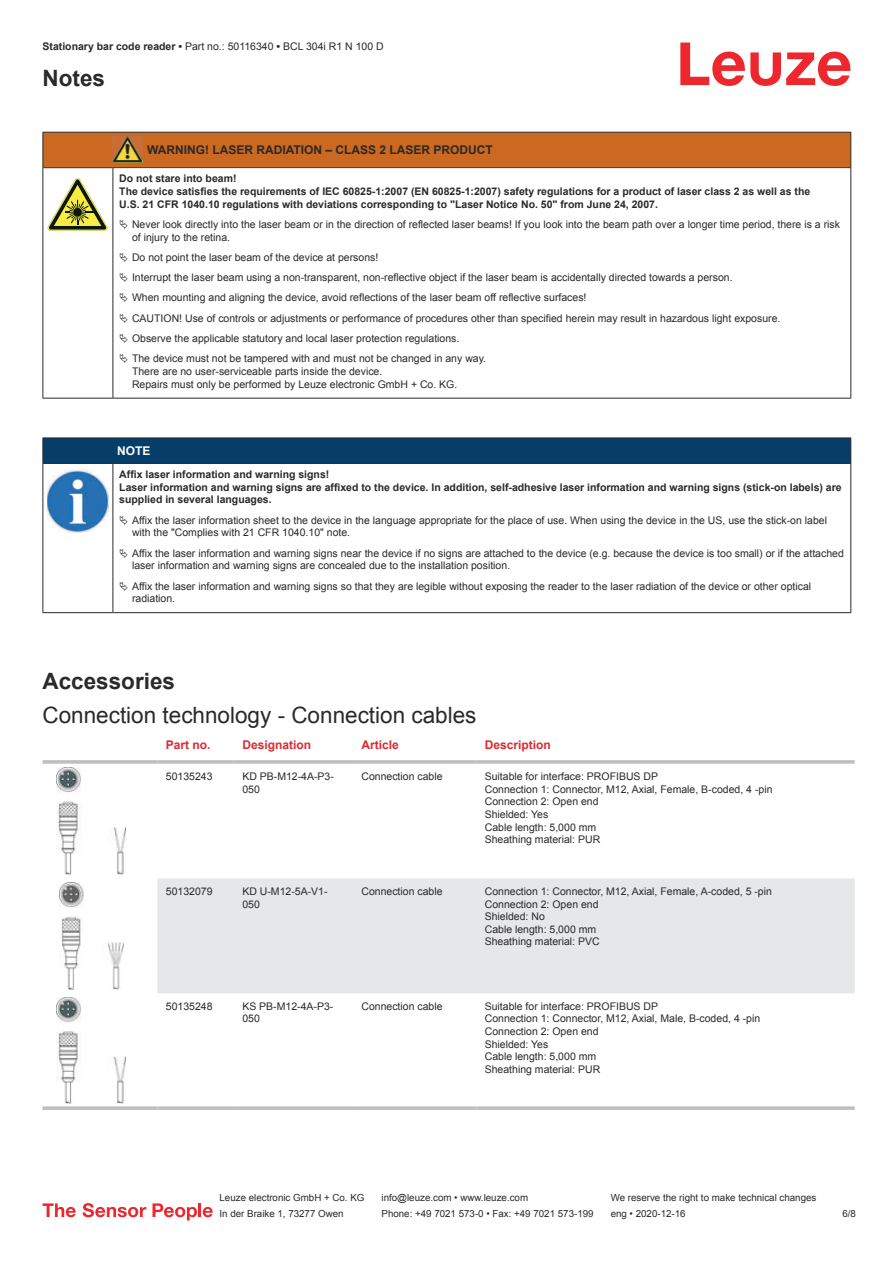
<style>
.page{position:relative;width:893px;height:1263px;background:#fff}
.page>*{position:absolute;margin:0;border:0;box-sizing:border-box;transform-origin:0 0}
.t1{font:22.5px "Arial";color:#2b292a}
.t2{font:700 22.5px "Arial";color:#2b292a}
.t3{font:700 12px "Arial";color:#2b292a}
.t4{font:700 12px "Arial";color:#db2a30}
.t5{font:700 12px "Arial";color:#fff}
.t6{font:10.5px/12.6px "Arial";color:#2b292a}
.t7{font:700 10.5px/12.6px "Arial";color:#2b292a}
.t8{font:9.75px "Arial";color:#2b292a}
.s1{font-weight:700}
</style>
<div class="page">
<svg style="left:680px;top:43px;width:170px;height:43px"></svg>
<div style="left:157px;top:878px;width:698px;height:115px;background:#e6e7e9"></div>
<svg style="left:43px;top:760px;width:114px;height:4px"></svg>
<hr style="left:157px;top:760px;width:77px;height:4px;background:#c6c8c9">
<svg style="left:234px;top:760px;width:119px;height:4px"></svg>
<svg style="left:353px;top:760px;width:123px;height:4px"></svg>
<hr style="left:476px;top:760px;width:379px;height:4px;background:#c6c8c9">
<svg style="left:43px;top:1106px;width:114px;height:4px"></svg>
<svg style="left:157px;top:1106px;width:77px;height:4px"></svg>
<svg style="left:234px;top:1106px;width:119px;height:4px"></svg>
<svg style="left:353px;top:1106px;width:123px;height:4px"></svg>
<svg style="left:476px;top:1106px;width:379px;height:4px;background:#c3c5c7"></svg>
<img style="left:57px;top:768px;width:69px;height:106px">
<img style="left:59px;top:883px;width:65px;height:106px">
<img style="left:57px;top:997px;width:69px;height:107px">
<svg style="left:43px;top:1203px;width:33px;height:14px"></svg>
<svg style="left:83px;top:1203px;width:63px;height:14px"></svg>
<svg style="left:153px;top:1203px;width:44px;height:17px"></svg>
<hr style="left:198px;top:1203px;width:3px;height:14px;background:#ed272d">
<svg style="left:203px;top:1207px;width:10px;height:10px"></svg>
<div style="left:44px;top:133px;width:806px;height:34px;background:#ca691f"></div>
<svg style="left:44px;top:168px;width:806px;height:230px"></svg>
<hr style="left:43px;top:132px;width:70px;height:1px;background:#2b292a">
<hr style="left:43px;top:133px;width:1px;height:34px;background:#2b292a">
<hr style="left:43px;top:167px;width:70px;height:1px;background:#2b292a">
<hr style="left:113px;top:132px;width:30px;height:1px;background:#2b292a">
<hr style="left:113px;top:167px;width:30px;height:1px;background:#2b292a">
<hr style="left:143px;top:132px;width:708px;height:1px;background:#2b292a">
<hr style="left:850px;top:133px;width:1px;height:34px;background:#2b292a">
<hr style="left:143px;top:167px;width:708px;height:1px;background:#2b292a">
<hr style="left:43px;top:168px;width:1px;height:226px;background:#2b292a">
<hr style="left:113px;top:168px;width:1px;height:226px;background:#2b292a">
<hr style="left:850px;top:168px;width:1px;height:226px;background:#2b292a">
<hr style="left:43px;top:398px;width:70px;height:1px;background:#2b292a">
<hr style="left:113px;top:398px;width:30px;height:1px;background:#2b292a">
<hr style="left:143px;top:398px;width:708px;height:1px;background:#2b292a">
<img style="left:113px;top:136px;width:30px;height:27px">
<svg style="left:47px;top:178px;width:60px;height:53px"></svg>
<svg style="left:115px;top:169px;width:734px;height:225px"></svg>
<hr style="left:43px;top:463px;width:70px;height:1px;background:#2b292a">
<div style="left:43px;top:438px;width:808px;height:25px;background:#063d69"></div>
<hr style="left:113px;top:463px;width:738px;height:1px;background:#2b292a">
<hr style="left:43px;top:464px;width:1px;height:144px;background:#2b292a">
<hr style="left:113px;top:464px;width:1px;height:144px;background:#2b292a">
<hr style="left:850px;top:464px;width:1px;height:144px;background:#2b292a">
<hr style="left:43px;top:612px;width:70px;height:1px;background:#2b292a">
<hr style="left:113px;top:612px;width:738px;height:1px;background:#2b292a">
<img style="left:47px;top:470px;width:61px;height:63px">
<svg style="left:120px;top:220px;width:8px;height:9px"></svg>
<svg style="left:120px;top:252px;width:8px;height:10px"></svg>
<svg style="left:120px;top:273px;width:8px;height:9px"></svg>
<svg style="left:120px;top:293px;width:8px;height:9px"></svg>
<svg style="left:120px;top:313px;width:8px;height:10px"></svg>
<svg style="left:120px;top:334px;width:8px;height:9px"></svg>
<svg style="left:120px;top:354px;width:8px;height:9px"></svg>
<p class="t6" style="left:43px;top:41px;width:343px"><span class="s1">Stationary bar code reader •</span> Part no.: 50116340 <span class="s1">•</span> BCL 304i R1 N 100 D</p>
<h1 class="t2" style="left:43px;top:70px;width:64px">Notes</h1>
<p class="t3" style="left:147px;top:145px;width:347px">WARNING! LASER RADIATION – CLASS 2 LASER PRODUCT</p>
<p class="t7" style="left:119px;top:173px;width:692px">Do not stare into beam!<br>The device satisfies the requirements of IEC 60825-1:2007 (EN 60825-1:2007) safety regulations for a product of laser class 2 as well as the<br>U.S. 21 CFR 1040.10 regulations with deviations corresponding to "Laser Notice No. 50" from June 24, 2007.</p>
<p class="t6" style="left:132px;top:219px;width:709px">Never look directly into the laser beam or in the direction of reflected laser beams! If you look into the beam path over a longer time period, there is a risk of injury to the retina.</p>
<p class="t6" style="left:132px;top:248px;width:650px;line-height:20.2px">Do not point the laser beam of the device at persons!<br>Interrupt the laser beam using a non-transparent, non-reflective object if the laser beam is accidentally directed towards a person.<br>When mounting and aligning the device, avoid reflections of the laser beam off reflective surfaces!<br>CAUTION! Use of controls or adjustments or performance of procedures other than specified herein may result in hazardous light exposure.<br>Observe the applicable statutory and local laser protection regulations.<br>The device must not be tampered with and must not be changed in any way.</p>
<p class="t6" style="left:132px;top:366px;width:327px">There are no user-serviceable parts inside the device.<br>Repairs must only be performed by Leuze electronic GmbH + Co. KG.</p>
<p class="t5" style="left:117px;top:446px;width:35px">NOTE</p>
<p class="t7" style="left:119px;top:469px;width:724px">Affix laser information and warning signs!<br>Laser information and warning signs are affixed to the device. In addition, self-adhesive laser information and warning signs (stick-on labels) are supplied in several languages.</p>
<p class="t6" style="left:132px;top:515px;width:696px">Affix the laser information sheet to the device in the language appropriate for the place of use. When using the device in the US, use the stick-on label with the "Complies with 21 CFR 1040.10" note.</p>
<p class="t6" style="left:132px;top:548px;width:713px">Affix the laser information and warning signs near the device if no signs are attached to the device (e.g. because the device is too small) or if the attached laser information and warning signs are concealed due to the installation position.</p>
<p class="t6" style="left:132px;top:580px;width:681px">Affix the laser information and warning signs so that they are legible without exposing the reader to the laser radiation of the device or other optical radiation.</p>
<h1 class="t2" style="left:43px;top:673px;width:134px">Accessories</h1>
<h1 class="t1" style="left:43px;top:707px;width:435px">Connection technology - Connection cables</h1>
<p class="t4" style="left:166px;top:740px;width:46px">Part no.</p>
<p class="t4" style="left:242px;top:740px;width:70px">Designation</p>
<p class="t4" style="left:361px;top:740px;width:39px">Article</p>
<p class="t4" style="left:485px;top:740px;width:68px">Description</p>
<p class="t6" style="left:166px;top:771px;width:48px">50135243</p>
<p class="t6" style="left:242px;top:771px;width:93px">KD PB-M12-4A-P3-<br>050</p>
<p class="t6" style="left:361px;top:771px;width:83px">Connection cable</p>
<p class="t6" style="left:485px;top:771px;width:289px">Suitable for interface: PROFIBUS DP<br>Connection 1: Connector, M12, Axial, Female, B-coded, 4 -pin<br>Connection 2: Open end<br>Shielded: Yes<br>Cable length: 5,000 mm<br>Sheathing material: PUR</p>
<p class="t6" style="left:166px;top:886px;width:48px">50132079</p>
<p class="t6" style="left:242px;top:886px;width:87px">KD U-M12-5A-V1-<br>050</p>
<p class="t6" style="left:361px;top:886px;width:83px">Connection cable</p>
<p class="t6" style="left:485px;top:886px;width:289px">Connection 1: Connector, M12, Axial, Female, A-coded, 5 -pin<br>Connection 2: Open end<br>Shielded: No<br>Cable length: 5,000 mm<br>Sheathing material: PVC</p>
<p class="t6" style="left:166px;top:1001px;width:48px">50135248</p>
<p class="t6" style="left:242px;top:1001px;width:93px">KS PB-M12-4A-P3-<br>050</p>
<p class="t6" style="left:361px;top:1001px;width:83px">Connection cable</p>
<p class="t6" style="left:485px;top:1001px;width:277px">Suitable for interface: PROFIBUS DP<br>Connection 1: Connector, M12, Axial, Male, B-coded, 4 -pin<br>Connection 2: Open end<br>Shielded: Yes<br>Cable length: 5,000 mm<br>Sheathing material: PUR</p>
<p class="t8" style="left:220px;top:1194px;width:146px">Leuze electronic GmbH + Co. KG</p>
<p class="t8" style="left:381px;top:1194px;width:148px">info@leuze.com • www.leuze.com</p>
<p class="t8" style="left:611px;top:1194px;width:207px">We reserve the right to make technical changes</p>
<p class="t8" style="left:220px;top:1210px;width:126px">In der Braike 1, 73277 Owen</p>
<p class="t8" style="left:381px;top:1210px;width:214px">Phone: +49 7021 573-0 • Fax: +49 7021 573-199</p>
<p class="t8" style="left:611px;top:1210px;width:76px">eng • 2020-12-16</p>
<p class="t8" style="left:842px;top:1210px;width:15px">6 /8</p>
</div>
